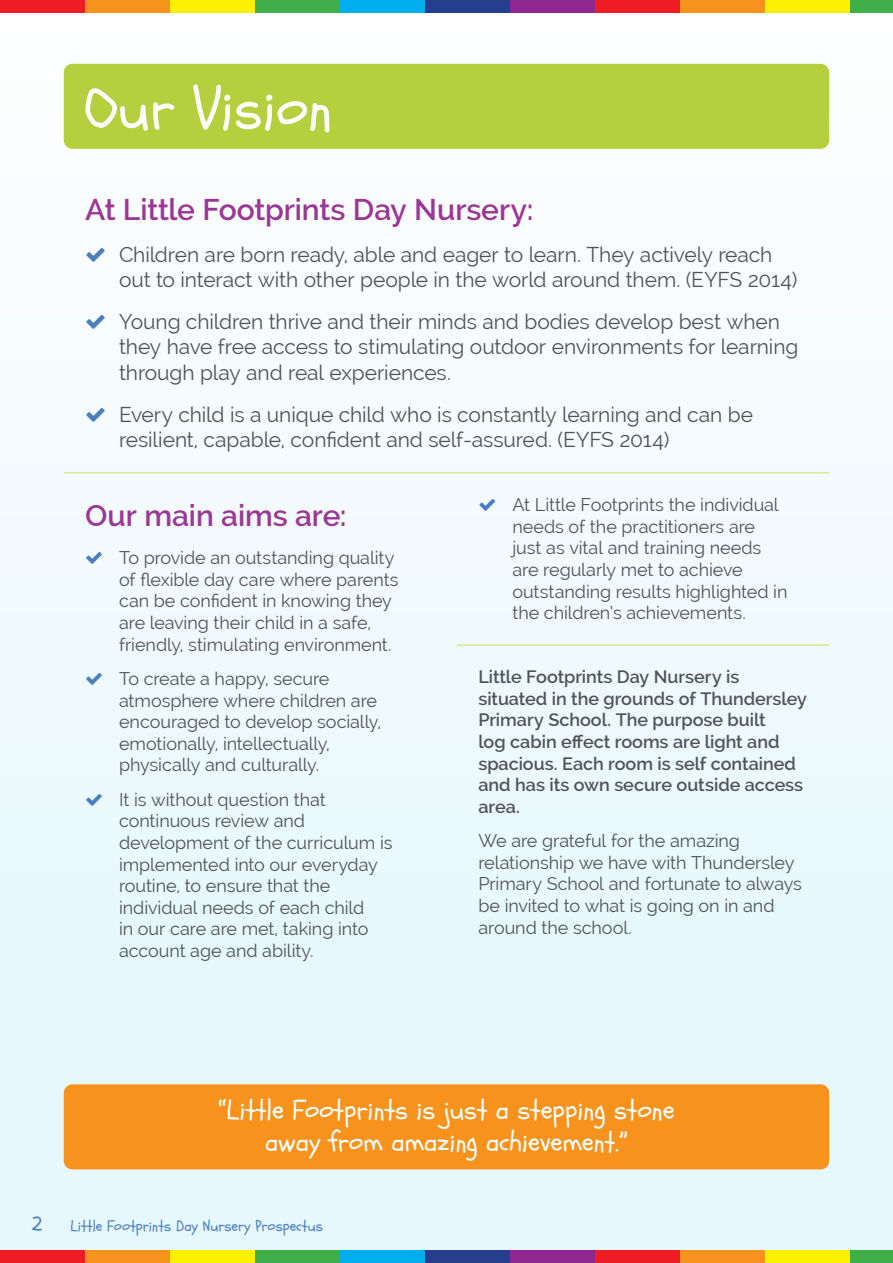
<style>
.page{position:relative;width:893px;height:1263px;background:#f0fafe}
.page>*{position:absolute;margin:0;border:0;box-sizing:border-box;transform-origin:0 0}
.t1{font:60px "Schoolbell";color:#fff}
.t2{font:600 30px "Raleway";letter-spacing:-.005em;color:#9b3794}
.t3{font:27px/32.4px "Schoolbell";color:#fff;text-align:center}
.t4{font:21px/25.2px "Raleway";letter-spacing:-.005em;color:#515456}
.t5{font:21px "Schoolbell";color:#4a7ec0}
.t6{font:18px/21.6px "Raleway";letter-spacing:-.005em;color:#515456}
.t7{font:600 18px/21.6px "Raleway";color:#515456}
.t8{font:15px "Schoolbell";color:#4a7ec0}
</style>
<div class="page">
<div style="left:0;top:0;width:85px;height:13px;background:#ee1d23"></div>
<div style="left:0;top:1250px;width:85px;height:13px;background:#ee1d23"></div>
<div style="left:85px;top:0;width:85px;height:13px;background:#f7931d"></div>
<div style="left:85px;top:1250px;width:85px;height:13px;background:#f7931d"></div>
<div style="left:170px;top:0;width:85px;height:13px;background:#fff101"></div>
<div style="left:170px;top:1250px;width:85px;height:13px;background:#fff101"></div>
<div style="left:255px;top:0;width:85px;height:13px;background:#40ae49"></div>
<div style="left:255px;top:1250px;width:85px;height:13px;background:#40ae49"></div>
<div style="left:340px;top:0;width:85px;height:13px;background:#00aeef"></div>
<div style="left:340px;top:1250px;width:85px;height:13px;background:#00aeef"></div>
<div style="left:425px;top:0;width:85px;height:13px;background:#253f8e"></div>
<div style="left:425px;top:1250px;width:85px;height:13px;background:#253f8e"></div>
<div style="left:510px;top:0;width:85px;height:13px;background:#90268f"></div>
<div style="left:510px;top:1250px;width:85px;height:13px;background:#90268f"></div>
<div style="left:595px;top:0;width:85px;height:13px;background:#ee1d23"></div>
<div style="left:595px;top:1250px;width:85px;height:13px;background:#ee1d23"></div>
<div style="left:680px;top:0;width:85px;height:13px;background:#f7931d"></div>
<div style="left:680px;top:1250px;width:85px;height:13px;background:#f7931d"></div>
<div style="left:765px;top:0;width:85px;height:13px;background:#fff101"></div>
<div style="left:765px;top:1250px;width:85px;height:13px;background:#fff101"></div>
<div style="left:850px;top:0;width:43px;height:13px;background:#40ae49"></div>
<div style="left:850px;top:1250px;width:43px;height:13px;background:#40ae49"></div>
<div style="left:64px;top:64px;width:765px;height:85px;background:#b6cf3e;border-radius:9px"></div>
<hr style="left:64px;top:472px;width:765px;height:1px;background:#ccdd5e">
<hr style="left:457px;top:645px;width:372px;height:1px;background:#ccdd5e">
<div style="left:64px;top:1084px;width:765px;height:85px;background:#f7931d;border-radius:9px"></div>
<p class="t1" style="left:85px;top:69px;width:249px">Our Vision</p>
<p class="t2" style="left:85px;top:192px;width:450px">At Little Footprints Day Nursery:</p>
<p class="t4" style="left:119px;top:242px;width:680px">Children are born ready, able and eager to learn. They actively reach out to interact with other people in the world around them. (EYFS 2014)</p>
<p class="t4" style="left:119px;top:309px;width:681px">Young children thrive and their minds and bodies develop best when they have free access to stimulating outdoor environments for learning through play and real experiences.</p>
<p class="t4" style="left:119px;top:402px;width:635px">Every child is a unique child who is constantly learning and can be resilient, capable, confident and self-assured. (EYFS 2014)</p>
<p class="t2" style="left:85px;top:498px;width:263px">Our main aims are:</p>
<p class="t6" style="left:119px;top:547px;width:281px">To provide an outstanding quality of flexible day care where parents can be confident in knowing they are leaving their child in a safe, friendly, stimulating environment.</p>
<p class="t6" style="left:119px;top:668px;width:264px">To create a happy, secure atmosphere where children are encouraged to develop socially, emotionally, intellectually, physically and culturally.</p>
<p class="t6" style="left:119px;top:788px;width:275px">It is without question that continuous review and development of the curriculum is implemented into our everyday routine, to ensure that the individual needs of each child<br>in our care are met, taking into account age and ability.</p>
<p class="t6" style="left:512px;top:494px;width:277px">At Little Footprints the individual needs of the practitioners are just as vital and training needs are regularly met to achieve outstanding results highlighted in the children’s achievements.</p>
<p class="t7" style="left:478px;top:666px;width:330px">Little Footprints Day Nursery is situated in the grounds of Thundersley<br>Primary School. The purpose built<br>log cabin effect rooms are light and spacious. Each room is self contained and has its own secure outside access area.</p>
<p class="t6" style="left:478px;top:830px;width:325px">We are grateful for the amazing relationship we have with Thundersley<br>Primary School and fortunate to always be invited to what is going on in and around the school.</p>
<p class="t3" style="left:219px;top:1094px;width:458px">“Little Footprints is just a stepping stone away from amazing achievement.”</p>
<p class="t5" style="left:32px;top:1210px;width:12px">2</p>
<p class="t8" style="left:71px;top:1216px;width:254px">Little Footprints Day Nursery Prospectus</p>
</div>
